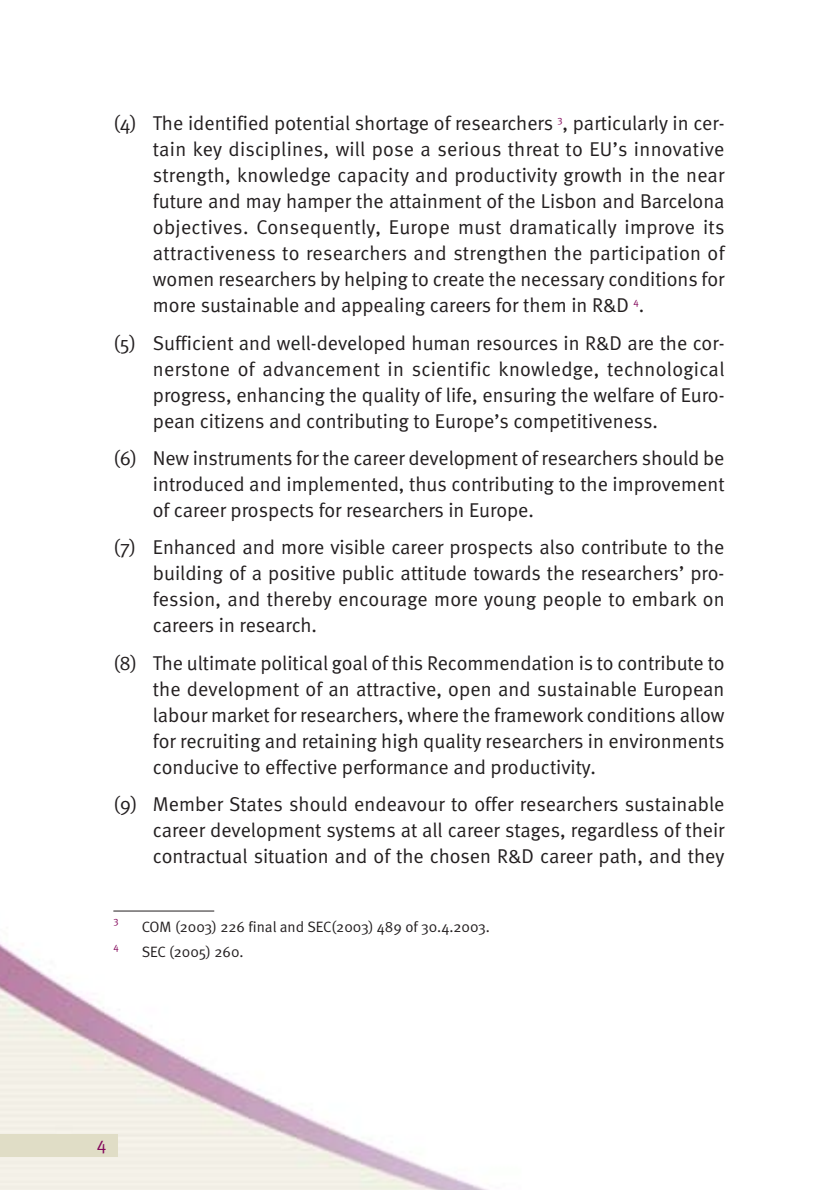
<style>
.page{position:relative;width:840px;height:1190px;background:#fff}
.page>*{position:absolute;margin:0;border:0;box-sizing:border-box;transform-origin:0 0}
.t1{font:20px/26px "Meta Normal";color:#231f20;text-align:justify}
.t2{font:18px "Meta Normal";color:#83085b}
.t3{font:15px "Meta Normal";color:#231f20}
.t4{font:10px "Meta Normal";color:#83085b}
</style>
<div class="page">
<img style="left:0;top:943px;width:488px;height:247px">
<div style="left:0;top:1134px;width:117px;height:23px;background:#e0ddc6"></div>
<div style="left:111px;top:884px;width:615px;height:81px;background:#fff"></div>
<hr style="left:113px;top:911px;width:101px;height:1px;background:#231f20">
<p class="t1" style="left:153px;top:112px;width:573px;text-indent:-40px">(4) The identified potential shortage of researchers <sup>3</sup>, particularly in cer&shy;tain key disciplines, will pose a serious threat to EU’s innovative strength, knowledge capacity and productivity growth in the near future and may hamper the attainment of the Lisbon and Barcelona objectives. Consequently, Europe must dramatically improve its attractiveness to researchers and strengthen the participation of women researchers by helping to create the necessary conditions for more sustainable and appealing careers for them in R&amp;D <sup>4</sup>.</p>
<p class="t1" style="left:153px;top:331px;width:573px;text-indent:-39px">(5) Sufficient and well-developed human resources in R&amp;D are the cor&shy;nerstone of advancement in scientific knowledge, technological progress, enhancing the quality of life, ensuring the welfare of Euro&shy;pean citizens and contributing to Europe’s competitiveness.</p>
<p class="t1" style="left:153px;top:446px;width:573px;text-indent:-40px">(6) New instruments for the career development of researchers should be introduced and implemented, thus contributing to the improvement of career prospects for researchers in Europe.</p>
<p class="t1" style="left:153px;top:536px;width:573px;text-indent:-39px">(7) Enhanced and more visible career prospects also contribute to the building of a positive public attitude towards the researchers’ pro&shy;fession, and thereby encourage more young people to embark on careers in research.</p>
<p class="t1" style="left:153px;top:651px;width:573px;text-indent:-40px">(8) The ultimate political goal of this Recommendation is to contribute to the development of an attractive, open and sustainable European labour market for researchers, where the framework conditions allow for recruiting and retaining high quality researchers in environments conducive to effective performance and productivity.</p>
<p class="t1" style="left:153px;top:792px;width:573px;text-indent:-39px">(9) Member States should endeavour to offer researchers sustainable career development systems at all career stages, regardless of their contractual situation and of the chosen R&amp;D career path, and they</p>
<p class="t4" style="left:113px;top:917px;width:7px">3</p>
<p class="t3" style="left:142px;top:921px;width:350px">COM (2003) 226 final and SEC(2003) 489 of 30.4.2003.</p>
<p class="t4" style="left:113px;top:943px;width:7px">4</p>
<p class="t3" style="left:142px;top:946px;width:103px">SEC (2005) 260.</p>
<p class="t2" style="left:97px;top:1136px;width:11px">4</p>
</div>
